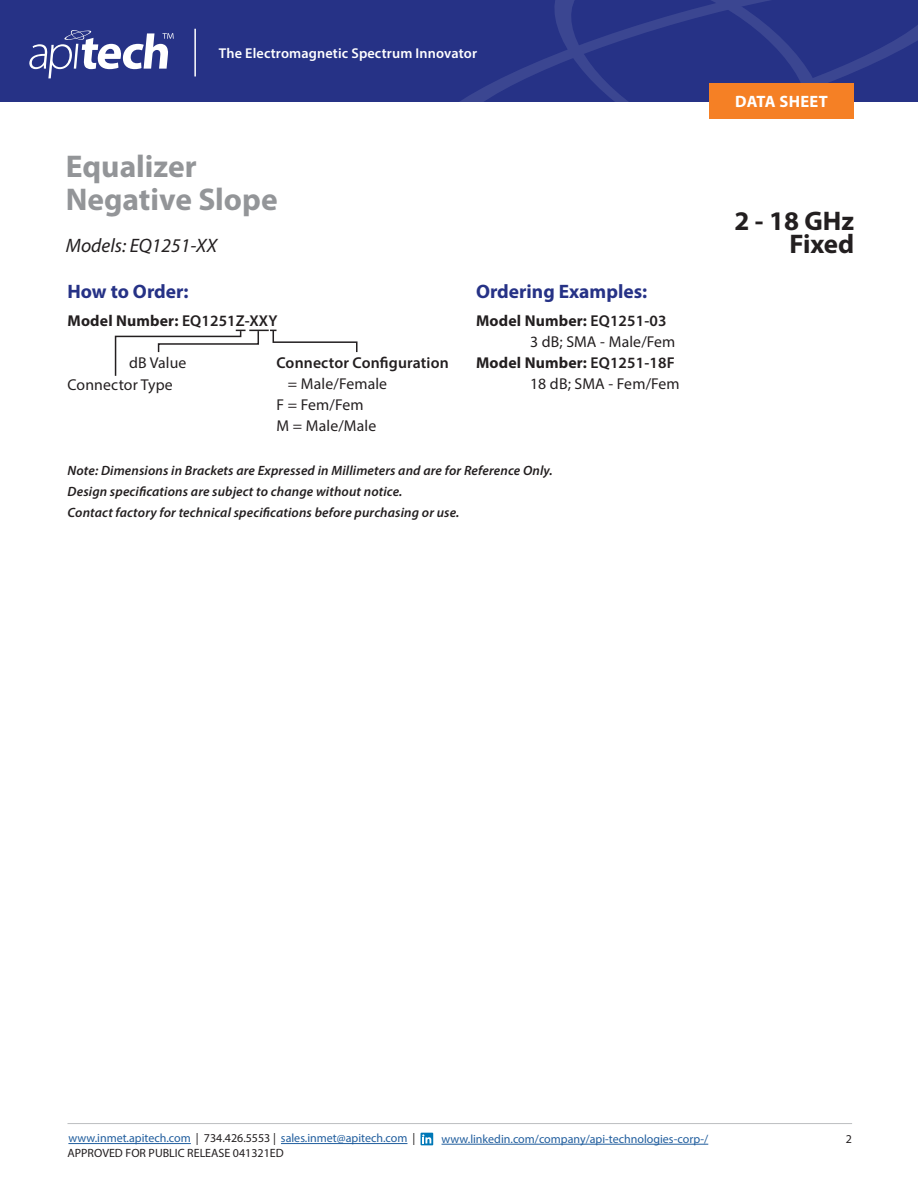
<style>
.page{position:relative;width:918px;height:1188px;background:#fff}
.page>*{position:absolute;margin:0;border:0;box-sizing:border-box;transform-origin:0 0}
.t1{font:700 31.5px/33px "Myriad Pro";color:#939598}
.t2{font:700 27px/22.5px "Myriad Pro";color:#231f20;text-align:right}
.t3{font:700 19.5px "Myriad Pro";color:#263286}
.t4{font:italic 19.5px "Myriad Pro";color:#231f20}
.t5{font:700 16.5px "Myriad Pro";letter-spacing:.02em;color:#fff}
.t6{font:15.75px/21px "Myriad Pro";letter-spacing:.01em;color:#231f20}
.t7{font:700 15.75px "Myriad Pro";letter-spacing:.01em;color:#231f20}
.t8{font:600 15.75px "Myriad Pro";letter-spacing:.01em;color:#231f20}
.t9{font:600 14.25px "Myriad Pro";letter-spacing:.01em;color:#fff}
.t10{font:italic 600 13.5px/21px "Myriad Pro";letter-spacing:.01em;color:#231f20}
.t11{font:12px "Myriad Pro";color:#215e9e}
.t12{font:12px "Myriad Pro";color:#231f20}
.s1{font-weight:600}
.s2{color:#231f20}
</style>
<div class="page">
<div style="left:0;top:0;width:918px;height:102px;background:#263286"></div>
<svg style="left:460px;top:25px;width:458px;height:77px"></svg>
<svg style="left:539px;top:0;width:301px;height:119px"></svg>
<hr style="left:194px;top:29px;width:2px;height:47px;background:#fff">
<div style="left:710px;top:83px;width:144px;height:36px;background:#f58025"></div>
<svg style="left:29px;top:30px;width:145px;height:48px"></svg>
<hr style="left:68px;top:1123px;width:784px;height:1px;background:#bcbec0">
<hr style="left:68px;top:1143px;width:123px;height:1px;background:#215e9e">
<hr style="left:281px;top:1143px;width:126px;height:1px;background:#215e9e">
<hr style="left:442px;top:1144px;width:266px;height:1px;background:#215e9e">
<svg style="left:114px;top:329px;width:244px;height:47px"></svg>
<svg style="left:421px;top:1133px;width:12px;height:12px"></svg>
<svg style="left:422px;top:1134px;width:9px;height:9px"></svg>
<p class="t9" style="left:219px;top:44px;width:260px">The Electromagnetic Spectrum Innovator</p>
<h1 class="t1" style="left:66px;top:149px;width:213px">Equalizer<br>Negative Slope</h1>
<h3 class="t4" style="left:66px;top:234px;width:152px">Models: EQ1251-XX</h3>
<h3 class="t3" style="left:68px;top:279px;width:123px">How to Order:</h3>
<h3 class="t3" style="left:476px;top:279px;width:173px">Ordering Examples:</h3>
<h5 class="t7" style="left:476px;top:310px;width:192px">Model Number: <span class="s1">EQ1251-03</span></h5>
<p class="t6" style="left:530px;top:331px;width:147px">3 dB; SMA - Male/Fem</p>
<p class="t7" style="left:476px;top:352px;width:200px">Model Number: <span class="s1">EQ1251-18F</span></p>
<p class="t6" style="left:67px;top:374px;width:107px">Connector Type</p>
<p class="t6" style="left:288px;top:373px;width:101px">= Male/Female</p>
<p class="t6" style="left:530px;top:373px;width:151px">18 dB; SMA - Fem/Fem</p>
<p class="t6" style="left:276px;top:394px;width:101px">F = Fem/Fem<br>M = Male/Male</p>
<p class="t10" style="left:68px;top:459px;width:487px">Note: Dimensions in Brackets are Expressed in Millimeters and are for Reference Only.<br>Design specifcations are subject to change without notice.<br>Contact factory for technical specifcations before purchasing or use.</p>
<p class="t7" style="left:68px;top:310px;width:212px">Model Number: <span class="s1">EQ1251Z-XXY</span></p>
<p class="t6" style="left:129px;top:352px;width:59px">dB Value</p>
<p class="t8" style="left:276px;top:353px;width:174px">Connector Confguration</p>
<p class="t5" style="left:735px;top:91px;width:94px">DATA SHEET</p>
<h2 class="t2" style="left:735px;top:209px;width:121px">2 - 18 GHz<br>Fixed</h2>
<p class="t11" style="left:68px;top:1131px;width:349px">www.inmet.apitech.com <span class="s2">| 734.426.5553 |</span> sales.inmet@apitech.com <span class="s2">|</span></p>
<p class="t11" style="left:442px;top:1132px;width:268px">www.linkedin.com/company/api-technologies-corp-/</p>
<p class="t12" style="left:68px;top:1146px;width:218px">APPROVED FOR PUBLIC RELEASE 041321ED</p>
<p class="t12" style="left:846px;top:1132px;width:8px">2</p>
</div>
